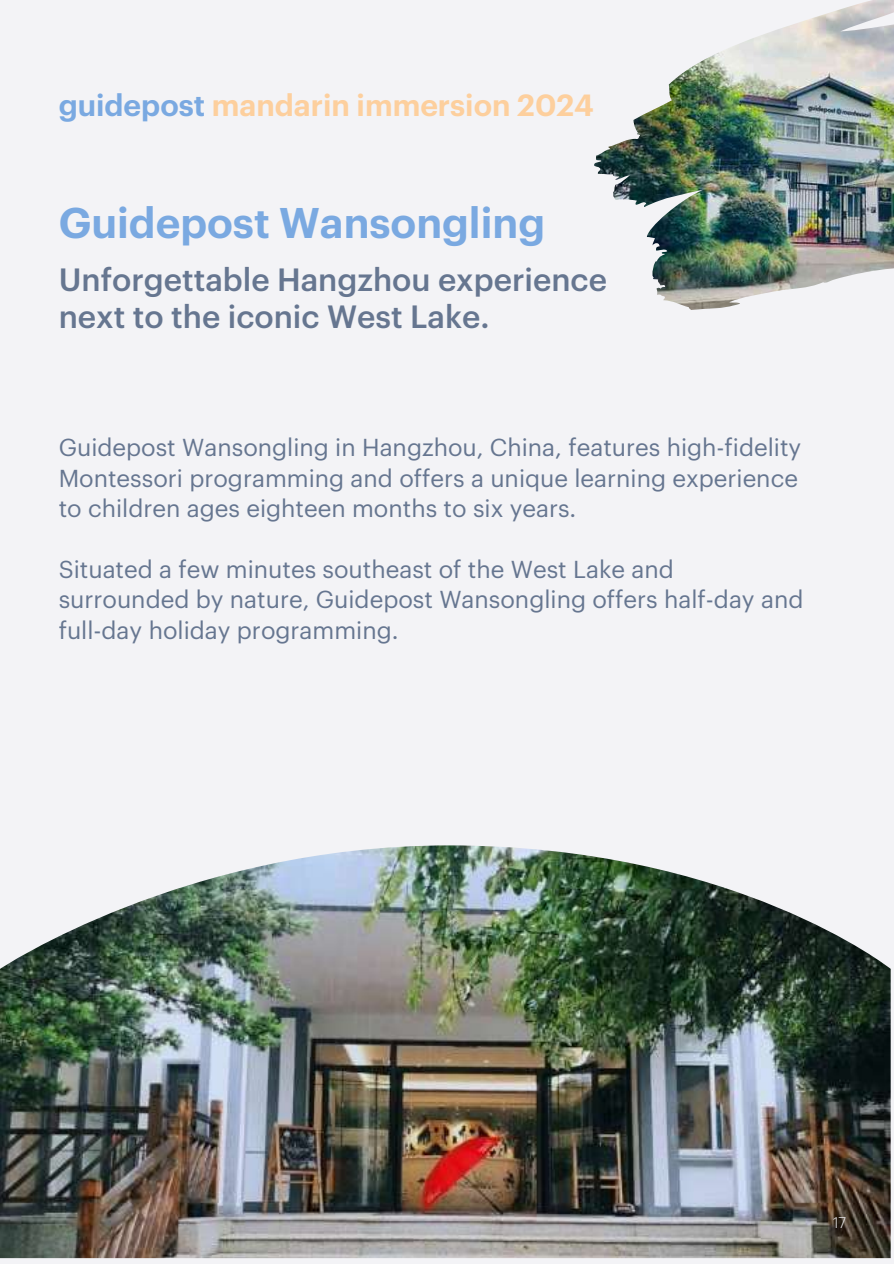
<style>
.page{position:relative;width:894px;height:1264px;background:#fff}
.page>*{position:absolute;margin:0;border:0;box-sizing:border-box;transform-origin:0 0}
.t1{font:600 42px "Graphik";color:#7aa9e1}
.t2{font:500 31.5px/37.2px "Graphik";color:#667690}
.t3{font:600 30px "Graphik";color:#fdcf9d}
.t4{font:24px/30.3px "Graphik";color:#667690}
.t5{font:300 15px "Graphik";color:#f3f3f6}
.s1{color:#7aa9e1}
</style>
<div class="page">
<div style="left:0;top:0;width:893px;height:1263px;background:#f3f3f6"></div>
<img style="left:594px;top:0;width:299px;height:310px">
<img style="left:0;top:845px;width:890px;height:412px">
<p class="t3" style="left:59px;top:91px;width:536px"><span class="s1">guidepost</span> mandarin immersion 2024</p>
<h1 class="t1" style="left:59px;top:204px;width:487px">Guidepost Wansongling</h1>
<h2 class="t2" style="left:59px;top:263px;width:549px">Unforgettable Hangzhou experience next to the iconic West Lake.</h2>
<p class="t4" style="left:59px;top:433px;width:743px">Guidepost Wansongling in Hangzhou, China, features high-fidelity<br>Montessori programming and offers a unique learning experience to children ages eighteen months to six years.</p>
<p class="t4" style="left:59px;top:555px;width:746px">Situated a few minutes southeast of the West Lake and surrounded by nature, Guidepost Wansongling offers half-day and full-day holiday programming.</p>
<p class="t5" style="left:832px;top:1215px;width:15px">17</p>
</div>
